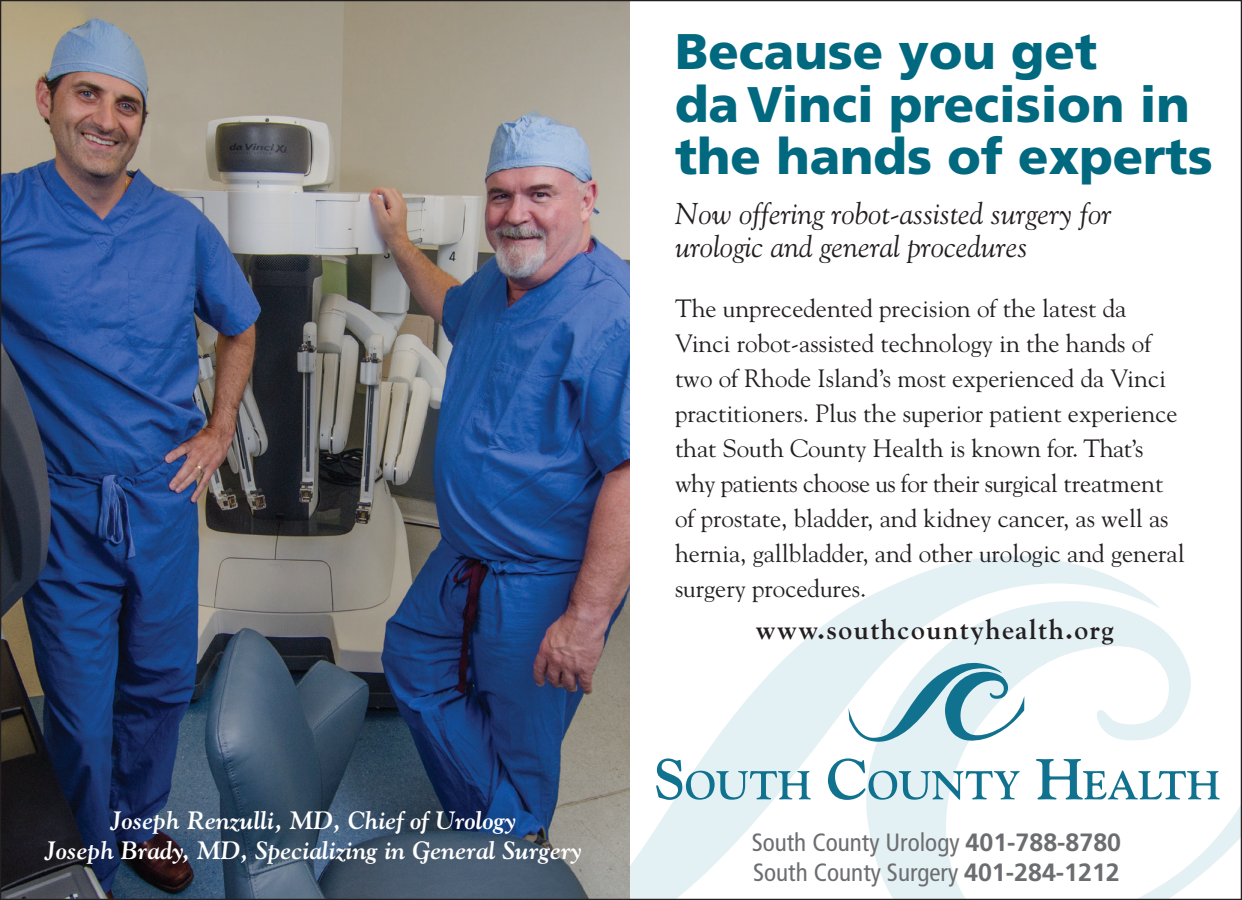
<style>
.page{position:relative;width:1242px;height:900px;background:#fff}
.page>*{position:absolute;margin:0;border:0;box-sizing:border-box;transform-origin:0 0}
.t1{font:900 50px/52.5px "Frutiger";color:#00687f}
.t2{font:italic 30px/33px "Goudy";color:#231f20}
.t3{font:700 27.5px "Goudy";letter-spacing:.05em;color:#231f20}
.t4{font:25px/35px "Goudy";color:#231f20}
.t5{font:italic 700 25px/30px "Goudy";color:#fff;text-align:center}
.t6{font:condensed 25px/30px "Frutiger";color:#6c6d70}
.s1{font-weight:700;font-stretch:normal}
</style>
<div class="page">
<svg style="left:630px;top:556px;width:522px;height:342px"></svg>
<svg style="left:855px;top:601px;width:385px;height:297px"></svg>
<img style="left:2px;top:2px;width:628px;height:896px">
<svg style="left:848px;top:663px;width:176px;height:80px"></svg>
<svg style="left:656px;top:758px;width:155px;height:42px"></svg>
<svg style="left:828px;top:758px;width:192px;height:42px"></svg>
<svg style="left:1036px;top:759px;width:184px;height:41px"></svg>
<p class="t5" style="left:45px;top:804px;width:539px">Joseph Renzulli, MD, Chief of Urology<br>Joseph Brady, MD, Specializing in General Surgery</p>
<h1 class="t1" style="left:675px;top:25px;width:539px">Because you get<br>da Vinci precision in the hands of experts</h1>
<p class="t2" style="left:675px;top:197px;width:438px">Now offering robot-assisted surgery for urologic and general procedures</p>
<p class="t4" style="left:675px;top:291px;width:511px">The unprecedented precision of the latest da Vinci robot-assisted technology in the hands of two of Rhode Island’s most experienced da Vinci practitioners. Plus the superior patient experience that South County Health is known for. That’s why patients choose us for their surgical treatment of prostate, bladder, and kidney cancer, as well as hernia, gallbladder, and other urologic and general surgery procedures.</p>
<p class="t3" style="left:756px;top:613px;width:359px">www.southcountyhealth.org</p>
<p class="t6" style="left:752px;top:827px;width:371px">South County Urology <span class="s1">401-788-8780<br></span>South County Surgery <span class="s1">401-284-1212</span></p>
</div>
